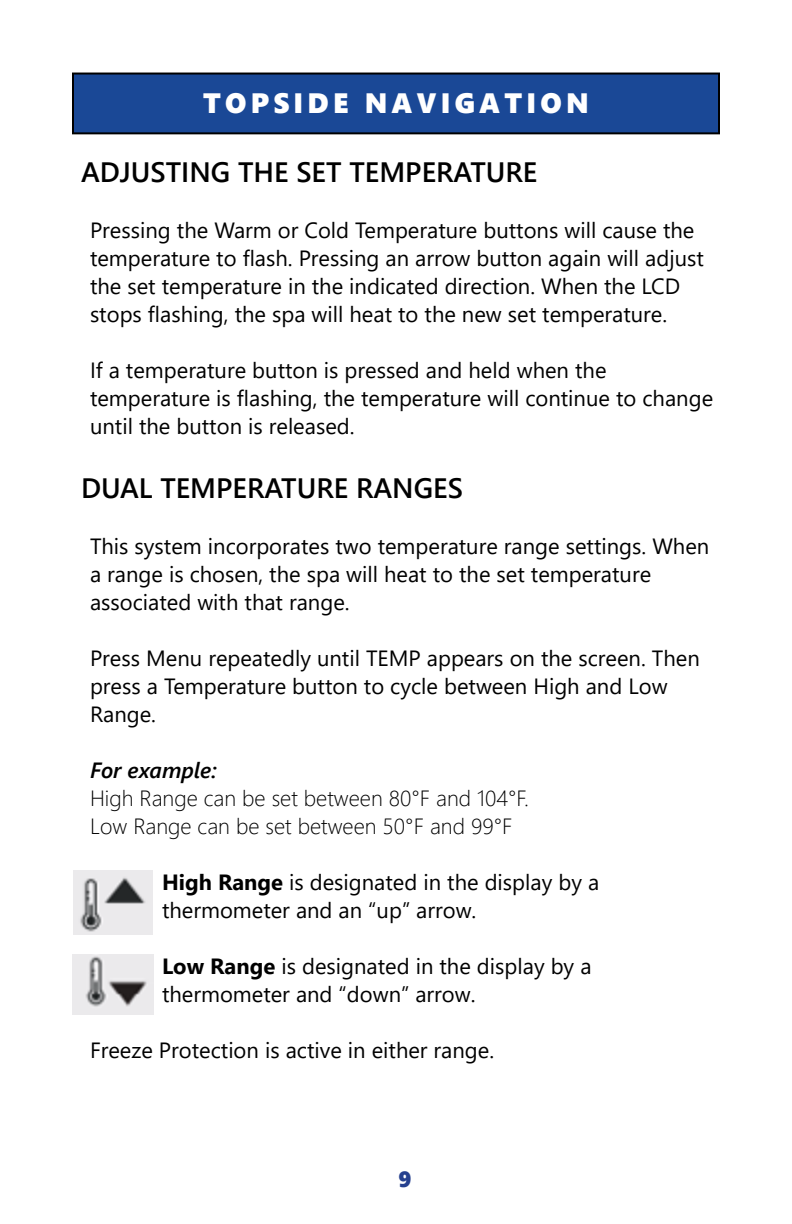
<style>
.page{position:relative;width:792px;height:1224px;background:#fff}
.page>*{position:absolute;margin:0;border:0;box-sizing:border-box;transform-origin:0 0}
.t1{font:600 28px "Segoe UI";color:#000}
.t2{font:28px "Segoe UI Black";letter-spacing:.15em;color:#fff}
.t3{font:22px/28px "Segoe UI";color:#000}
.t4{font:300 22px/28px "Segoe UI";color:#000}
.t5{font:italic 600 22px "Segoe UI";color:#000}
.t6{font:22px "Segoe UI Black";color:#25408f}
.s1{font-weight:700}
</style>
<div class="page">
<div style="left:73px;top:74px;width:646px;height:59px;background:#1a4896"></div>
<div style="left:72px;top:73px;width:648px;height:61px;border:2px solid #000"></div>
<img style="left:74px;top:870px;width:78px;height:65px">
<img style="left:72px;top:954px;width:81px;height:60px">
<p class="t2" style="left:203px;top:83px;width:387px">TOPSIDE NAVIGATION</p>
<p class="t1" style="left:81px;top:146px;width:458px">ADJUSTING THE SET TEMPERATURE</p>
<p class="t3" style="left:90px;top:215px;width:616px">Pressing the Warm or Cold Temperature buttons will cause the temperature to flash. Pressing an arrow button again will adjust the set temperature in the indicated direction. When the LCD stops flashing, the spa will heat to the new set temperature.</p>
<p class="t3" style="left:90px;top:355px;width:625px">If a temperature button is pressed and held when the temperature is flashing, the temperature will continue to change until the button is released.</p>
<p class="t1" style="left:81px;top:461px;width:384px">DUAL TEMPERATURE RANGES</p>
<p class="t3" style="left:90px;top:530px;width:621px">This system incorporates two temperature range settings. When a range is chosen, the spa will heat to the set temperature associated with that range.</p>
<p class="t3" style="left:90px;top:642px;width:611px">Press Menu repeatedly until TEMP appears on the screen. Then press a Temperature button to cycle between High and Low<br>Range.</p>
<p class="t5" style="left:90px;top:749px;width:128px">For example:</p>
<p class="t4" style="left:90px;top:782px;width:441px">High Range can be set between 80°F and 104°F.<br>Low Range can be set between 50°F and 99°F</p>
<p class="t3" style="left:162px;top:866px;width:439px"><span class="s1">High Range</span> is designated in the display by a thermometer and an “up” arrow.</p>
<p class="t3" style="left:162px;top:950px;width:431px"><span class="s1">Low Range</span> is designated in the display by a thermometer and “down” arrow.</p>
<p class="t3" style="left:90px;top:1034px;width:406px">Freeze Protection is active in either range.</p>
<p class="t6" style="left:398px;top:1163px;width:15px">9</p>
</div>
